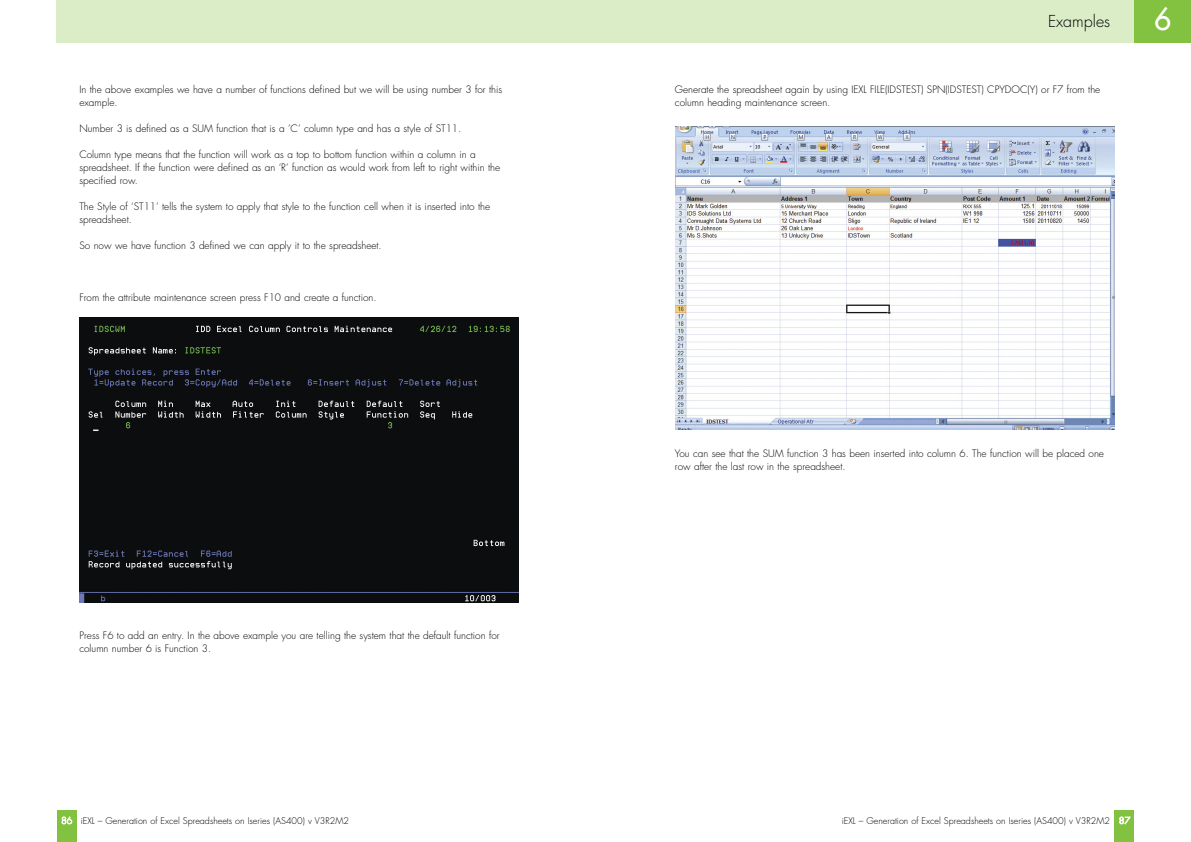
<style>
.page{position:relative;width:1191px;height:842px;background:#fff}
.page>*{position:absolute;margin:0;border:0;box-sizing:border-box;transform-origin:0 0}
.t1{font:30px "Futura";color:#fff}
.t2{font:300 16px "Futura";color:#000}
.t3{font:300 10px/13px "Futura";color:#000}
.t4{font:300 9px "Futura";color:#000}
.s1{color:#fff}
</style>
<div class="page">
<div style="left:57px;top:0;width:1134px;height:43px;background:#daedc6"></div>
<div style="left:1134px;top:0;width:57px;height:43px;background:#82c240"></div>
<div style="left:1114px;top:811px;width:20px;height:31px;background:#82c240"></div>
<div style="left:57px;top:811px;width:20px;height:31px;background:#82c240"></div>
<div style="left:79px;top:317px;width:440px;height:286px;background:#0c0d0e"></div>
<img style="left:675px;top:127px;width:439px;height:302px">
<p class="t3" style="left:79px;top:84px;width:424px">In the above examples we have a number of functions defined but we will be using number 3 for this example.</p>
<p class="t3" style="left:79px;top:123px;width:383px">Number 3 is defined as a SUM function that is a ’C’ column type and has a style of ST11.</p>
<p class="t3" style="left:79px;top:149px;width:422px">Column type means that the function will work as a top to bottom function within a column in a spreadsheet. If the function were defined as an ‘R’ function as would work from left to right within the specified row.</p>
<p class="t3" style="left:79px;top:201px;width:412px">The Style of ‘ST11’ tells the system to apply that style to the function cell when it is inserted into the spreadsheet.</p>
<p class="t3" style="left:79px;top:240px;width:304px">So now we have function 3 defined we can apply it to the spreadsheet.</p>
<p class="t3" style="left:79px;top:292px;width:299px">From the attribute maintenance screen press F10 and create a function.</p>
<p class="t3" style="left:79px;top:630px;width:422px">Press F6 to add an entry. In the above example you are telling the system that the default function for column number 6 is Function 3.</p>
<p class="t4" style="left:61px;top:816px;width:289px"><span class="s1">86</span> iEXL – Generation of Excel Spreadsheets on Iseries (AS400) v V3R2M2</p>
<h2 class="t2" style="left:1048px;top:14px;width:64px">Examples</h2>
<h1 class="t1" style="left:1154px;top:4px;width:19px">6</h1>
<p class="t3" style="left:675px;top:84px;width:427px">Generate the spreadsheet again by using IEXL FILE(IDSTEST) SPN(IDSTEST) CPYDOC(Y) or F7 from the column heading maintenance screen.</p>
<p class="t3" style="left:675px;top:448px;width:431px">You can see that the SUM function 3 has been inserted into column 6. The function will be placed one row after the last row in the spreadsheet.</p>
<p class="t4" style="left:842px;top:816px;width:290px">iEXL – Generation of Excel Spreadsheets on Iseries (AS400) v V3R2M2 <span class="s1">87</span></p>
</div>
